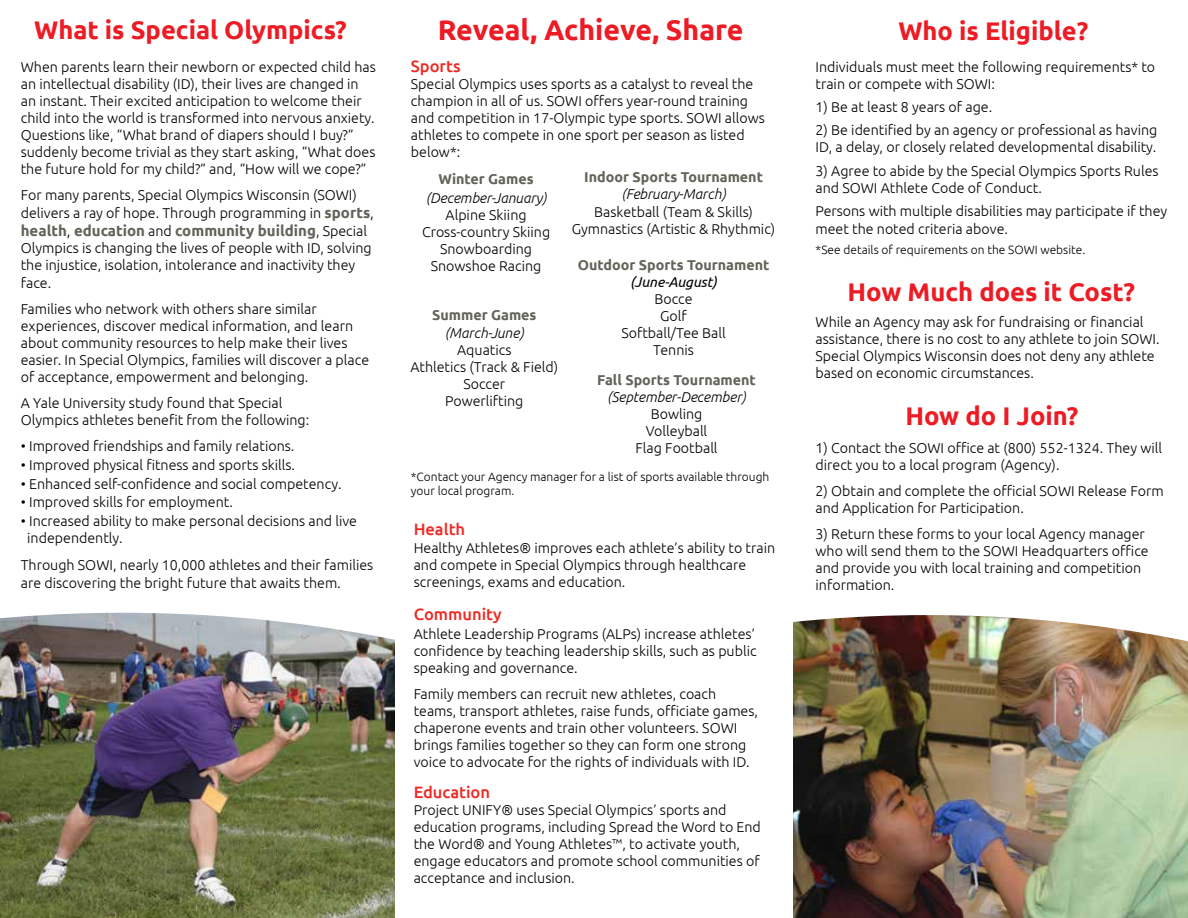
<style>
.page{position:relative;width:1188px;height:918px;background:#fff}
.page>*{position:absolute;margin:0;border:0;box-sizing:border-box;transform-origin:0 0}
.t1{font:700 28.5px "Ubuntu";color:#ed1b24}
.t2{font:700 25.5px "Ubuntu";color:#ed1b24}
.t3{font:500 16.5px "Ubuntu";color:#ee2a24}
.t4{font:700 15px "Ubuntu";color:#636359}
.t5{font:300 14.25px/17.1px "Ubuntu";color:#000}
.t6{font:700 14.25px "Ubuntu";color:#636359}
.t7{font:italic 300 14.25px "Ubuntu";color:#000}
.t8{font:italic 14.25px "Ubuntu";color:#000}
.t9{font:300 12px/14.4px "Ubuntu";color:#000}
.s1{font-weight:700;font-size:15px;color:#636359}
.s2{font-size:15px}
.s3{font-weight:300;color:#000}
.s4{font-weight:300;font-size:14.25px;color:#000}
</style>
<div class="page">
<img style="left:0;top:681px;width:394px;height:237px">
<img style="left:794px;top:683px;width:394px;height:235px">
<img style="left:793px;top:615px;width:395px;height:68px">
<img style="left:0;top:612px;width:395px;height:69px">
<h2 class="t2" style="left:34px;top:15px;width:314px">What is Special Olympics?</h2>
<p class="t5" style="left:21px;top:58px;width:357px">When parents learn their newborn or expected child has an intellectual disability (ID), their lives are changed in an instant. Their excited anticipation to welcome their child into the world is transformed into nervous anxiety.<br>Questions like, “What brand of diapers should I buy?” suddenly become trivial as they start asking, “What does the future hold for my child?” and, “How will we cope?”</p>
<p class="t5" style="left:21px;top:186px;width:355px;line-height:18px">For many parents, Special Olympics Wisconsin (SOWI) delivers a ray of hope. Through programming in <span class="s1">sports</span><span class="s2">,</span></p>
<p class="t4" style="left:21px;top:222px;width:348px">health<span class="s3">,</span> education <span class="s4">and</span> community building<span class="s4">, Special</span></p>
<p class="t5" style="left:21px;top:239px;width:352px">Olympics is changing the lives of people with ID, solving the injustice, isolation, intolerance and inactivity they face.</p>
<p class="t5" style="left:21px;top:300px;width:350px">Families who network with others share similar experiences, discover medical information, and learn about community resources to help make their lives easier. In Special Olympics, families will discover a place of acceptance, empowerment and belonging.</p>
<p class="t5" style="left:21px;top:394px;width:290px">A Yale University study found that Special<br>Olympics athletes benefit from the following:</p>
<p class="t5" style="left:21px;top:437px;width:275px">• Improved friendships and family relations.</p>
<p class="t5" style="left:21px;top:456px;width:276px">• Improved physical fitness and sports skills.</p>
<p class="t5" style="left:21px;top:475px;width:322px">• Enhanced self-confidence and social competency.</p>
<p class="t5" style="left:21px;top:493px;width:214px">• Improved skills for employment.</p>
<p class="t5" style="left:27px;top:512px;width:331px;text-indent:-6px">• Increased ability to make personal decisions and live independently.</p>
<p class="t5" style="left:21px;top:556px;width:354px">Through SOWI, nearly 10,000 athletes and their families are discovering the bright future that awaits them.</p>
<h1 class="t1" style="left:438px;top:13px;width:307px">Reveal, Achieve, Share</h1>
<p class="t3" style="left:411px;top:55px;width:51px">Sports</p>
<p class="t5" style="left:411px;top:75px;width:355px">Special Olympics uses sports as a catalyst to reveal the champion in all of us. SOWI offers year-round training and competition in 17-Olympic type sports. SOWI allows athletes to compete in one sport per season as listed below*:</p>
<p class="t6" style="left:439px;top:170px;width:97px">Winter Games</p>
<p class="t7" style="left:426px;top:189px;width:122px">(December-January)</p>
<p class="t5" style="left:422px;top:206px;width:130px;text-align:center">Alpine Skiing<br>Cross-country Skiing<br>Snowboarding<br>Snowshoe Racing</p>
<p class="t6" style="left:432px;top:307px;width:106px">Summer Games</p>
<p class="t7" style="left:445px;top:324px;width:80px">(March-June)</p>
<p class="t5" style="left:410px;top:341px;width:149px;text-align:center">Aquatics<br>Athletics (Track &amp; Field)<br>Soccer<br>Powerlifting</p>
<p class="t6" style="left:584px;top:169px;width:180px">Indoor Sports Tournament</p>
<p class="t7" style="left:621px;top:186px;width:106px">(February-March)</p>
<p class="t5" style="left:572px;top:203px;width:205px;text-align:center">Basketball (Team &amp; Skills)<br>Gymnastics (Artistic &amp; Rhythmic)</p>
<p class="t6" style="left:578px;top:256px;width:193px">Outdoor Sports Tournament</p>
<p class="t8" style="left:630px;top:273px;width:88px">(June-August)</p>
<p class="t5" style="left:621px;top:290px;width:106px;text-align:center">Bocce<br>Golf<br>Softball/Tee Ball<br>Tennis</p>
<p class="t6" style="left:597px;top:371px;width:160px">Fall Sports Tournament</p>
<p class="t7" style="left:607px;top:388px;width:140px">(September-December)</p>
<p class="t5" style="left:636px;top:405px;width:84px;text-align:center">Bowling<br>Volleyball<br>Flag Football</p>
<p class="t9" style="left:411px;top:469px;width:360px">*Contact your Agency manager for a list of sports available through your local program.</p>
<p class="t3" style="left:414px;top:519px;width:53px">Health</p>
<p class="t5" style="left:414px;top:539px;width:363px">Healthy Athletes® improves each athlete’s ability to train and compete in Special Olympics through healthcare screenings, exams and education.</p>
<p class="t3" style="left:414px;top:604px;width:90px">Community</p>
<p class="t5" style="left:414px;top:625px;width:344px;text-align:justify">Athlete Leadership Programs (ALPs) increase athletes’ confidence by teaching leadership skills, such as public speaking and governance.</p>
<p class="t5" style="left:414px;top:685px;width:346px">Family members can recruit new athletes, coach teams, transport athletes, raise funds, officiate games, chaperone events and train other volunteers. SOWI brings families together so they can form one strong voice to advocate for the rights of individuals with ID.</p>
<p class="t3" style="left:414px;top:781px;width:78px">Education</p>
<p class="t5" style="left:414px;top:801px;width:349px">Project UNIFY® uses Special Olympics’ sports and education programs, including Spread the Word to End the Word® and Young Athletes™, to activate youth, engage educators and promote school communities of acceptance and inclusion.</p>
<h2 class="t2" style="left:898px;top:15px;width:192px">Who is Eligible?</h2>
<p class="t5" style="left:816px;top:58px;width:341px">Individuals must meet the following requirements* to train or compete with SOWI:</p>
<p class="t5" style="left:816px;top:98px;width:178px">1) Be at least 8 years of age.</p>
<p class="t5" style="left:816px;top:121px;width:343px">2) Be identified by an agency or professional as having<br>ID, a delay, or closely related developmental disability.</p>
<p class="t5" style="left:816px;top:162px;width:345px">3) Agree to abide by the Special Olympics Sports Rules and SOWI Athlete Code of Conduct.</p>
<p class="t5" style="left:816px;top:201px;width:353px;line-height:18px">Persons with multiple disabilities may participate if they meet the noted criteria above.</p>
<p class="t9" style="left:816px;top:242px;width:271px">*See details of requirements on the SOWI website.</p>
<h2 class="t2" style="left:848px;top:276px;width:289px">How Much does it Cost?</h2>
<p class="t5" style="left:816px;top:313px;width:346px">While an Agency may ask for fundraising or financial assistance, there is no cost to any athlete to join SOWI.<br>Special Olympics Wisconsin does not deny any athlete based on economic circumstances.</p>
<h2 class="t2" style="left:905px;top:401px;width:175px">How do I Join?</h2>
<p class="t5" style="left:816px;top:439px;width:348px">1) Contact the SOWI office at (800) 552-1324. They will direct you to a local program (Agency).</p>
<p class="t5" style="left:816px;top:482px;width:350px">2) Obtain and complete the official SOWI Release Form and Application for Participation.</p>
<p class="t5" style="left:816px;top:525px;width:335px">3) Return these forms to your local Agency manager who will send them to the SOWI Headquarters office and provide you with local training and competition information.</p>
</div>
